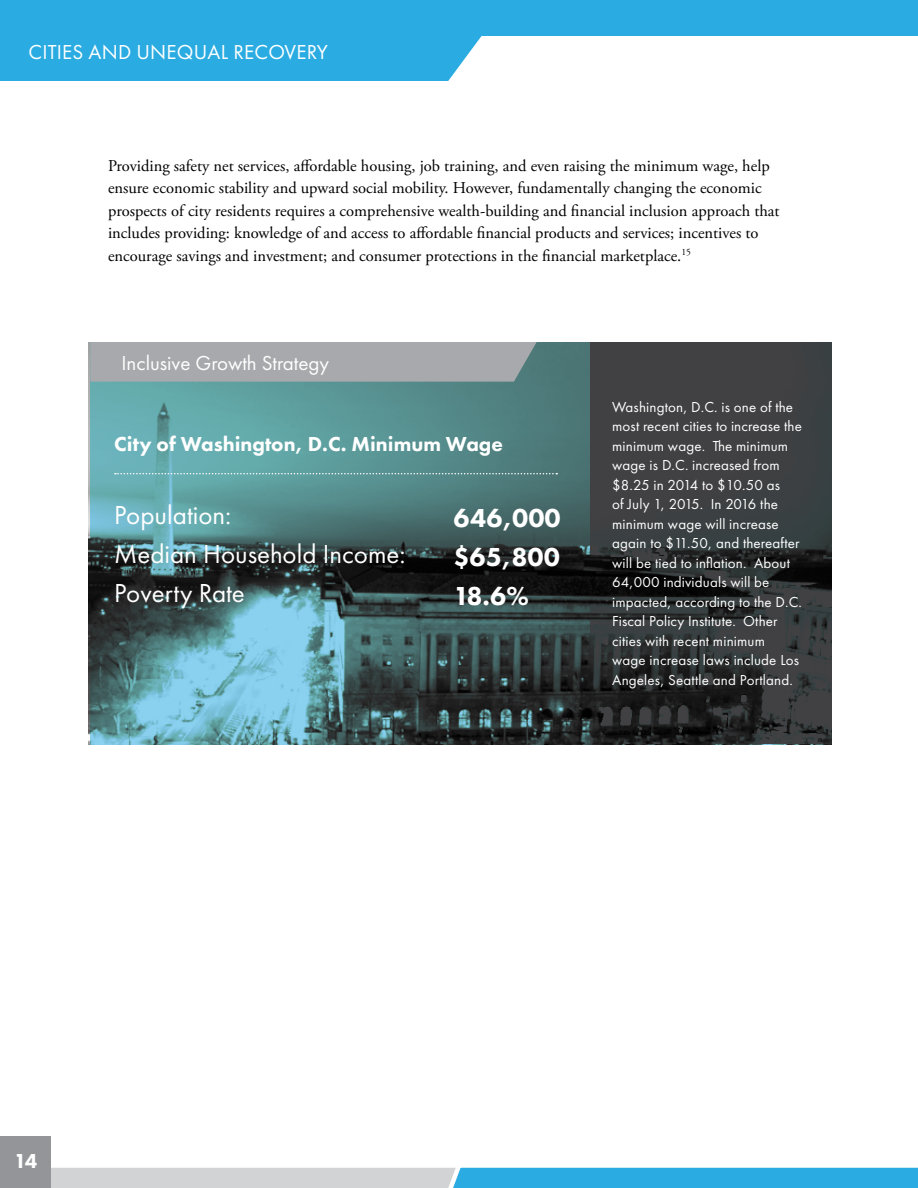
<style>
.page{position:relative;width:918px;height:1188px;background:#fff}
.page>*{position:absolute;margin:0;border:0;box-sizing:border-box;transform-origin:0 0}
.t1{font:27px "Futura PT";color:#fff}
.t2{font:800 27px "Futura PT";color:#fff}
.t3{font:21px "Futura PT";color:#fff}
.t4{font:800 21px "Futura PT";color:#fff}
.t5{font:16.5px/22.5px "Adobe Garamond Pro";color:#000}
.t6{font:15px/19.5px "Futura PT";letter-spacing:.01em;color:#fff}
</style>
<div class="page">
<svg style="left:50px;top:1160px;width:868px;height:28px"></svg>
<div style="left:0;top:0;width:918px;height:36px;background:#2aace2"></div>
<div style="left:0;top:36px;width:482px;height:45px;background:#2aace2"></div>
<div style="left:0;top:1136px;width:50px;height:52px;background:#939598"></div>
<svg style="left:90px;top:342px;width:500px;height:402px;background:#4b7478"></svg>
<svg style="left:590px;top:342px;width:242px;height:402px;background:#343637"></svg>
<svg style="left:115px;top:473px;width:442px;height:1px"></svg>
<div style="left:90px;top:342px;width:447px;height:40px;background:#a7a9ac"></div>
<p class="t3" style="left:29px;top:40px;width:301px">CITIES AND UNEQUAL RECOVERY</p>
<p class="t5" style="left:108px;top:155px;width:673px">Providing safety net services, affordable housing, job training, and even raising the minimum wage, help ensure economic stability and upward social mobility. However, fundamentally changing the economic prospects of city residents requires a comprehensive wealth-building and financial inclusion approach that includes providing: knowledge of and access to affordable financial products and services; incentives to encourage savings and investment; and consumer protections in the financial marketplace.<sup>15</sup></p>
<p class="t3" style="left:122px;top:351px;width:209px">Inclusive Growth Strategy</p>
<p class="t4" style="left:114px;top:431px;width:390px">City of Washington, D.C. Minimum Wage</p>
<h1 class="t1" style="left:114px;top:499px;width:119px">Population:</h1>
<h1 class="t2" style="left:453px;top:501px;width:109px">646,000</h1>
<h1 class="t1" style="left:114px;top:538px;width:293px">Median Household Income:</h1>
<h1 class="t2" style="left:453px;top:540px;width:108px">$65,800</h1>
<h1 class="t1" style="left:114px;top:577px;width:132px">Poverty Rate</h1>
<h1 class="t2" style="left:453px;top:579px;width:77px">18.6%</h1>
<p class="t6" style="left:612px;top:397px;width:191px">Washington, D.C. is one of the most recent cities to increase the minimum wage. The minimum wage is D.C. increased from $8.25 in 2014 to $10.50 as<br>of July 1, 2015. In 2016 the minimum wage will increase again to $11.50, and thereafter will be tied to inflation. About<br>64,000 individuals will be impacted, according to the D.C.<br>Fiscal Policy Institute. Other cities with recent minimum wage increase laws include Los<br>Angeles, Seattle and Portland.</p>
<p class="t4" style="left:14px;top:1148px;width:25px">14</p>
</div>
